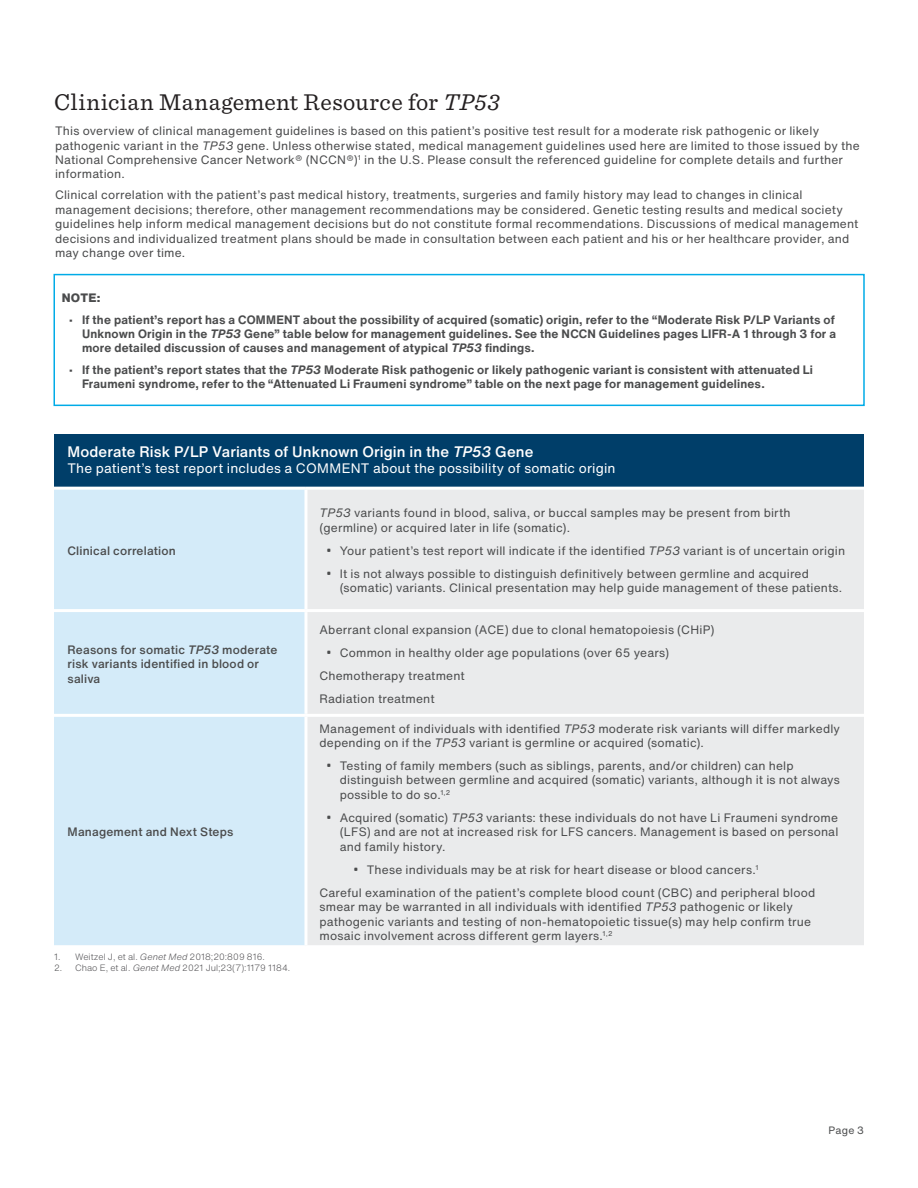
<style>
.page{position:relative;width:918px;height:1188px;background:#fff}
.page>*{position:absolute;margin:0;border:0;box-sizing:border-box;transform-origin:0 0}
.Titles{font:24px "Sentinel";letter-spacing:.02em;color:#231f20}
.Black_all_caps_subhead{font:500 15px "Helvetica Now Text";letter-spacing:.005em;color:#fff}
.Black_all_caps_subhead-2{font:13.5px "Helvetica Now Text";letter-spacing:.01em;color:#fff}
.Text-bullets{font:12px/14.4px "Helvetica Now Text";letter-spacing:.015em;color:#4b4c4d}
.t1{font:700 12px/14.4px "Helvetica Now Text";letter-spacing:.015em;color:#4b4c4d;text-align:justify}
.Body_Copy{font:12px/14.4px "Helvetica Now Text";letter-spacing:.015em;color:#4b4c4d}
.BODY{font:12px/14.4px "Helvetica Now Text";letter-spacing:.015em;color:#4b4c4d}
.Body_Copy-2{font:500 12px/14.4px "Helvetica Now Text";letter-spacing:.015em;color:#4b4c4d}
.Black_all_caps_subhead-3{font:800 12px "Helvetica Now Text";color:#4b4c4d}
.BODY-2{font:10.5px "Helvetica Now Text";color:#4b4c4d}
.t2{font:300 9px "Helvetica Now Text";color:#4d4c4f}
.s1{font-style:italic}
.s2{color:#4b4c4d}
.s3{font-family:"Whitney";font-size:13.5px}
</style>
<div class="page">
<div style="left:54px;top:434px;width:810px;height:54px;background:#003e69"></div>
<div style="left:54px;top:490px;width:250px;height:455px;background:#d4ebf9"></div>
<div style="left:307px;top:490px;width:557px;height:455px;background:#eaebec"></div>
<hr style="left:54px;top:487px;width:252px;height:3px;background:#fff">
<hr style="left:306px;top:487px;width:558px;height:3px;background:#fff">
<hr style="left:54px;top:609px;width:252px;height:3px;background:#fff">
<hr style="left:306px;top:609px;width:558px;height:3px;background:#fff">
<hr style="left:54px;top:714px;width:252px;height:3px;background:#fff">
<hr style="left:306px;top:714px;width:558px;height:3px;background:#fff">
<svg style="left:53px;top:273px;width:812px;height:134px"></svg>
<p class="Titles" style="left:54px;top:84px;width:447px">Clinician Management Resource for <span class="s1">TP53</span></p>
<p class="Text-bullets" style="left:55px;top:123px;width:806px">This overview of clinical management guidelines is based on this patient’s positive test result for a moderate risk pathogenic or likely pathogenic variant in the <span class="s1">TP53</span> gene. Unless otherwise stated, medical management guidelines used here are limited to those issued by the National Comprehensive Cancer Network® (NCCN®)<sup>1</sup> in the U.S. Please consult the referenced guideline for complete details and further information.</p>
<p class="Text-bullets" style="left:55px;top:188px;width:805px">Clinical correlation with the patient’s past medical history, treatments, surgeries and family history may lead to changes in clinical management decisions; therefore, other management recommendations may be considered. Genetic testing results and medical society guidelines help inform medical management decisions but do not constitute formal recommendations. Discussions of medical management decisions and individualized treatment plans should be made in consultation between each patient and his or her healthcare provider, and may change over time.</p>
<p class="Black_all_caps_subhead-3" style="left:62px;top:289px;width:40px">NOTE:</p>
<p class="t1" style="left:82px;top:312px;width:756px;text-indent:-14px">• If the patient’s report has a COMMENT about the possibility of acquired (somatic) origin, refer to the “Moderate Risk P/LP Variants of Unknown Origin in the <span class="s1">TP53</span> Gene” table below for management guidelines. See the NCCN Guidelines pages LIFR-A 1 through 3 for a more detailed discussion of causes and management of atypical <span class="s1">TP53</span> findings.</p>
<p class="t1" style="left:82px;top:362px;width:733px;text-indent:-14px">• If the patient’s report states that the <span class="s1">TP53</span> Moderate Risk pathogenic or likely pathogenic variant is consistent with attenuated Li<br>Fraumeni syndrome, refer to the “Attenuated Li Fraumeni syndrome” table on the next page for management guidelines.</p>
<p class="Black_all_caps_subhead" style="left:68px;top:440px;width:468px">Moderate Risk P/LP Variants of Unknown Origin in the <span class="s1">TP53</span> Gene</p>
<p class="Black_all_caps_subhead-2" style="left:68px;top:458px;width:550px">The patient’s test report includes a COMMENT about the possibility of somatic origin</p>
<p class="Body_Copy-2" style="left:68px;top:543px;width:110px">Clinical correlation</p>
<p class="Body_Copy-2" style="left:68px;top:642px;width:211px">Reasons for somatic <span class="s1">TP53</span> moderate risk variants identified in blood or saliva</p>
<p class="Body_Copy-2" style="left:68px;top:825px;width:167px">Management and Next Steps</p>
<p class="t2" style="left:54px;top:950px;width:213px"><span class="s2">1.</span> Weitzel J, et al. <span class="s1">Genet Med</span> 2018;20:809 816.</p>
<p class="t2" style="left:54px;top:961px;width:238px"><span class="s2">2.</span> Chao E, et al. <span class="s1">Genet Med</span> 2021 Jul;23(7):1179 1184.</p>
<p class="Body_Copy" style="left:319px;top:505px;width:473px"><span class="s1">TP53</span> variants found in blood, saliva, or buccal samples may be present from birth (germline) or acquired later in life (somatic).</p>
<p class="Text-bullets" style="left:326px;top:543px;width:521px"><span class="s3">•</span> Your patient’s test report will indicate if the identified <span class="s1">TP53</span> variant is of uncertain origin</p>
<p class="Text-bullets" style="left:340px;top:566px;width:504px;text-indent:-14px"><span class="s3">•</span> It is not always possible to distinguish definitively between germline and acquired (somatic) variants. Clinical presentation may help guide management of these patients.</p>
<p class="Body_Copy" style="left:319px;top:622px;width:397px">Aberrant clonal expansion (ACE) due to clonal hematopoiesis (CHiP)</p>
<p class="Text-bullets" style="left:326px;top:645px;width:344px"><span class="s3">•</span> Common in healthy older age populations (over 65 years)</p>
<p class="Body_Copy" style="left:319px;top:668px;width:147px">Chemotherapy treatment</p>
<p class="Body_Copy" style="left:319px;top:691px;width:117px">Radiation treatment</p>
<p class="Body_Copy" style="left:319px;top:721px;width:522px">Management of individuals with identified <span class="s1">TP53</span> moderate risk variants will differ markedly depending on if the <span class="s1">TP53</span> variant is germline or acquired (somatic).</p>
<p class="Text-bullets" style="left:340px;top:758px;width:502px;text-indent:-14px"><span class="s3">•</span> Testing of family members (such as siblings, parents, and/or children) can help distinguish between germline and acquired (somatic) variants, although it is not always possible to do so.<sup>1,2</sup></p>
<p class="Text-bullets" style="left:340px;top:810px;width:500px;text-align:justify;text-indent:-14px"><span class="s3">•</span> Acquired (somatic) <span class="s1">TP53</span> variants: these individuals do not have Li Fraumeni syndrome (LFS) and are not at increased risk for LFS cancers. Management is based on personal and family history.</p>
<p class="Text-bullets" style="left:353px;top:862px;width:407px"><span class="s3">•</span> These individuals may be at risk for heart disease or blood cancers.<sup>1</sup></p>
<p class="BODY" style="left:319px;top:885px;width:498px">Careful examination of the patient’s complete blood count (CBC) and peripheral blood smear may be warranted in all individuals with identified <span class="s1">TP53</span> pathogenic or likely pathogenic variants and testing of non-hematopoietic tissue(s) may help confirm true mosaic involvement across different germ layers.<sup>1,2</sup></p>
<p class="BODY-2" style="left:829px;top:1122px;width:37px">Page 3</p>
</div>
